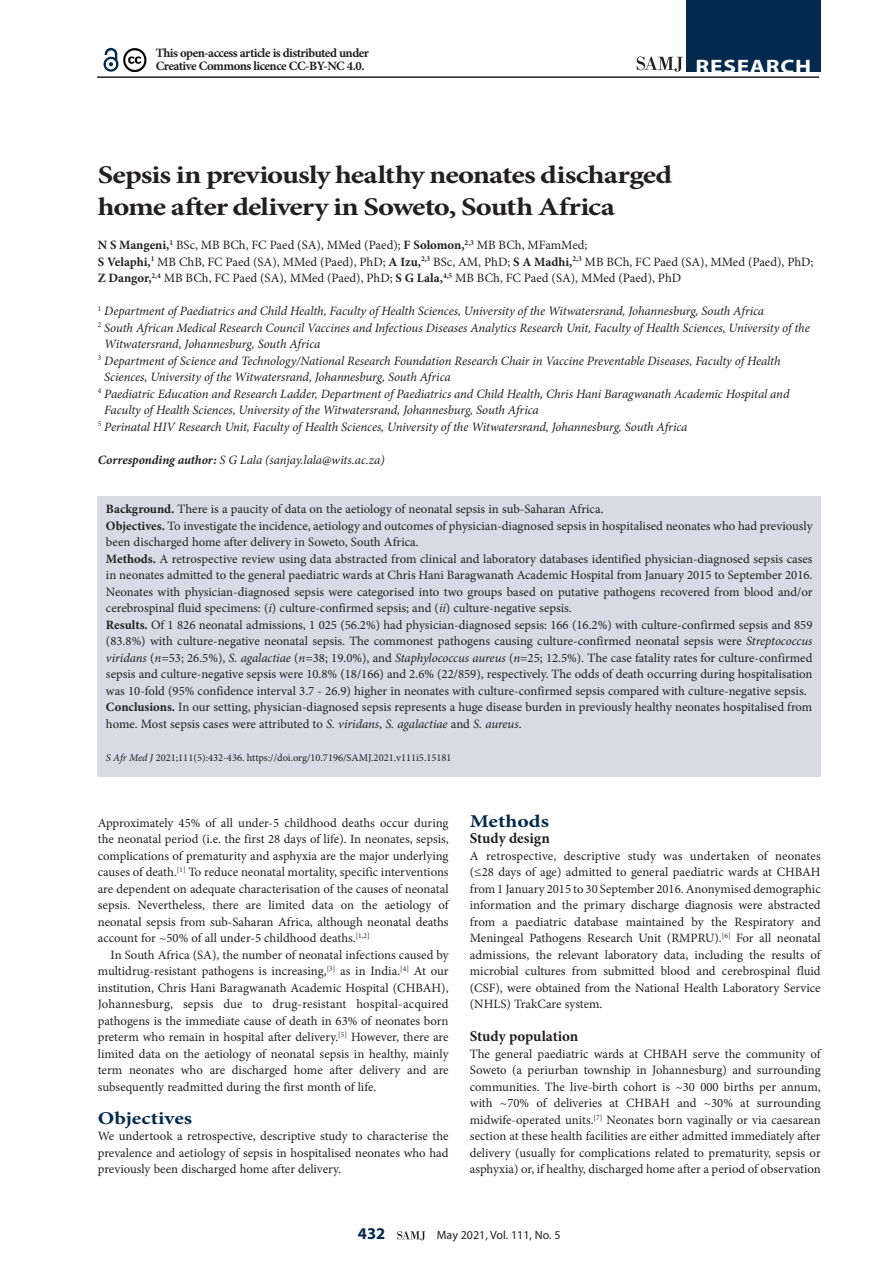
<style>
.page{position:relative;width:893px;height:1263px;background:#fff}
.page>*{position:absolute;margin:0;border:0;box-sizing:border-box;transform-origin:0 0}
.A_HEAD{font:700 25.5px/31.5px "Minion Pro";letter-spacing:-.03em;color:#231f20;scale:1.2 1}
.t1{font:700 19.5px "Myriad Pro";letter-spacing:.03em;color:#fff;scale:1.2 1}
.B_HEAD{font:700 18px "Minion Pro";color:#03294d;scale:1.2 1}
.t2{font:700 16.5px "Myriad Pro";color:#03294d}
.C_HEAD{font:700 15px "Minion Pro";color:#231f20}
.BODY_TEXT_1ST_PARAGR{font:12.75px/16.5px "Minion Pro";color:#231f20;text-align:justify}
.AUTHORS_DETAILS{font:italic 12.75px/16.5px "Minion Pro";letter-spacing:-.01em;color:#231f20}
.BODY_TEXT_INDENT{font:12.75px/16.5px "Minion Pro";color:#231f20;text-align:justify}
.AUTHORS_NAME{font:12.75px/16.5px "Minion Pro";color:#231f20}
.BODY_TEXT_1ST_PARAGR-2{font:700 12.75px/13.5px "Minion Pro";letter-spacing:-.04em;color:#231f20}
.CORRESPONDING_AUTHOR{font:italic 12.75px "Minion Pro";letter-spacing:-.005em;color:#231f20}
.t3{font:12px "Myriad Pro";color:#231f20}
.CITELINE{font:10.5px "Minion Pro";color:#231f20}
.s1{font-weight:700}
.s2{font-style:italic}
</style>
<div class="page">
<svg style="left:397px;top:1231px;width:28px;height:9px"></svg>
<hr style="left:97px;top:76px;width:722px;height:2px;background:#231f20">
<div style="left:686px;top:0;width:135px;height:72px;background:#03294d"></div>
<svg style="left:637px;top:57px;width:46px;height:15px"></svg>
<svg style="left:103px;top:47px;width:16px;height:25px"></svg>
<img style="left:123px;top:48px;width:24px;height:23px">
<div style="left:97px;top:497px;width:724px;height:280px;background:#d8dbe4"></div>
<p class="BODY_TEXT_1ST_PARAGR-2" style="left:156px;top:46px;width:215px">This open-access article is distributed under<br>Creative Commons licence CC-BY-NC 4.0.</p>
<h2 class="t1" style="left:696px;top:54px;width:98px">RESEARCH</h2>
<h1 class="A_HEAD" style="left:98px;top:159px;width:480px">Sepsis in previously healthy neonates discharged home after delivery in Soweto, South Africa</h1>
<p class="AUTHORS_NAME" style="left:98px;top:237px;width:717px"><span class="s1">N S Mangeni,</span><sup>1</sup> BSc, MB BCh, FC Paed (SA), MMed (Paed); <span class="s1">F Solomon,</span><sup>2,3</sup> MB BCh, MFamMed;<br><span class="s1">S Velaphi,</span><sup>1</sup> MB ChB, FC Paed (SA), MMed (Paed), PhD; <span class="s1">A Izu,</span><sup>2,3</sup> BSc, AM, PhD; <span class="s1">S A Madhi,</span><sup>2,3</sup> MB BCh, FC Paed (SA), MMed (Paed), PhD;<br><span class="s1">Z Dangor,</span><sup>2,4</sup> MB BCh, FC Paed (SA), MMed (Paed), PhD; <span class="s1">S G Lala,</span><sup>4,5</sup> MB BCh, FC Paed (SA), MMed (Paed), PhD</p>
<p class="AUTHORS_DETAILS" style="left:98px;top:303px;width:668px"><sup>1</sup> Department of Paediatrics and Child Health, Faculty of Health Sciences, University of the Witwatersrand, Johannesburg, South Africa</p>
<p class="AUTHORS_DETAILS" style="left:104px;top:319px;width:707px;text-indent:-6px"><sup>2</sup> South African Medical Research Council Vaccines and Infectious Diseases Analytics Research Unit, Faculty of Health Sciences, University of the<br>Witwatersrand, Johannesburg, South Africa</p>
<p class="AUTHORS_DETAILS" style="left:104px;top:352px;width:678px;text-indent:-6px"><sup>3</sup> Department of Science and Technology/National Research Foundation Research Chair in Vaccine Preventable Diseases, Faculty of Health<br>Sciences, University of the Witwatersrand, Johannesburg, South Africa</p>
<p class="AUTHORS_DETAILS" style="left:104px;top:385px;width:687px;text-indent:-6px"><sup>4</sup> Paediatric Education and Research Ladder, Department of Paediatrics and Child Health, Chris Hani Baragwanath Academic Hospital and<br>Faculty of Health Sciences, University of the Witwatersrand, Johannesburg, South Africa</p>
<p class="AUTHORS_DETAILS" style="left:98px;top:418px;width:591px"><sup>5</sup> Perinatal HIV Research Unit, Faculty of Health Sciences, University of the Witwatersrand, Johannesburg, South Africa</p>
<p class="CORRESPONDING_AUTHOR" style="left:98px;top:451px;width:288px"><span class="s1">Corresponding author:</span> S G Lala (sanjay.lala@wits.ac.za)</p>
<p class="BODY_TEXT_1ST_PARAGR" style="left:106px;top:501px;width:499px"><span class="s1">Background.</span> There is a paucity of data on the aetiology of neonatal sepsis in sub-Saharan Africa.</p>
<p class="BODY_TEXT_1ST_PARAGR" style="left:106px;top:517px;width:708px"><span class="s1">Objectives.</span> To investigate the incidence, aetiology and outcomes of physician-diagnosed sepsis in hospitalised neonates who had previously been discharged home after delivery in Soweto, South Africa.</p>
<p class="BODY_TEXT_1ST_PARAGR" style="left:106px;top:550px;width:708px"><span class="s1">Methods.</span> A retrospective review using data abstracted from clinical and laboratory databases identified physician-diagnosed sepsis cases in neonates admitted to the general paediatric wards at Chris Hani Baragwanath Academic Hospital from January 2015 to September 2016.<br>Neonates with physician-diagnosed sepsis were categorised into two groups based on putative pathogens recovered from blood and/or cerebrospinal fluid specimens: (<span class="s2">i</span>) culture-confirmed sepsis; and (<span class="s2">ii</span>) culture-negative sepsis.</p>
<p class="BODY_TEXT_1ST_PARAGR" style="left:106px;top:616px;width:708px"><span class="s1">Results.</span> Of 1 826 neonatal admissions, 1 025 (56.2%) had physician-diagnosed sepsis: 166 (16.2%) with culture-confirmed sepsis and 859 (83.8%) with culture-negative neonatal sepsis. The commonest pathogens causing culture-confirmed neonatal sepsis were <span class="s2">Streptococcus viridans</span> (<span class="s2">n</span>=53; 26.5%), <span class="s2">S. agalactiae</span> (<span class="s2">n</span>=38; 19.0%), and <span class="s2">Staphylococcus aureus</span> (<span class="s2">n</span>=25; 12.5%). The case fatality rates for culture-confirmed sepsis and culture-negative sepsis were 10.8% (18/166) and 2.6% (22/859), respectively. The odds of death occurring during hospitalisation was 10-fold (95% confidence interval 3.7 - 26.9) higher in neonates with culture-confirmed sepsis compared with culture-negative sepsis.</p>
<p class="BODY_TEXT_1ST_PARAGR" style="left:106px;top:699px;width:708px"><span class="s1">Conclusions.</span> In our setting, physician-diagnosed sepsis represents a huge disease burden in previously healthy neonates hospitalised from home. Most sepsis cases were attributed to <span class="s2">S. viridans</span>, <span class="s2">S. agalactiae</span> and <span class="s2">S. aureus</span>.</p>
<p class="CITELINE" style="left:106px;top:750px;width:347px"><span class="s2">S Afr Med J</span> 2021;111(5):432-436. https://doi.org/10.7196/SAMJ.2021.v111i5.15181</p>
<p class="BODY_TEXT_1ST_PARAGR" style="left:98px;top:814px;width:352px">Approximately 45% of all under-5 childhood deaths occur during the neonatal period (i.e. the first 28 days of life). In neonates, sepsis, complications of prematurity and asphyxia are the major underlying causes of death.<sup>[1]</sup> To reduce neonatal mortality, specific interventions are dependent on adequate characterisation of the causes of neonatal sepsis. Nevertheless, there are limited data on the aetiology of neonatal sepsis from sub-Saharan Africa, although neonatal deaths account for ~50% of all under-5 childhood deaths.<sup>[1,2]</sup></p>
<p class="BODY_TEXT_INDENT" style="left:98px;top:946px;width:352px;text-indent:13px">In South Africa (SA), the number of neonatal infections caused by multidrug-resistant pathogens is increasing,<sup>[3]</sup> as in India.<sup>[4]</sup> At our institution, Chris Hani Baragwanath Academic Hospital (CHBAH), Johannesburg, sepsis due to drug-resistant hospital-acquired pathogens is the immediate cause of death in 63% of neonates born preterm who remain in hospital after delivery.<sup>[5]</sup> However, there are limited data on the aetiology of neonatal sepsis in healthy, mainly term neonates who are discharged home after delivery and are subsequently readmitted during the first month of life.</p>
<h2 class="B_HEAD" style="left:98px;top:1105px;width:80px">Objectives</h2>
<p class="BODY_TEXT_1ST_PARAGR" style="left:98px;top:1128px;width:352px">We undertook a retrospective, descriptive study to characterise the prevalence and aetiology of sepsis in hospitalised neonates who had previously been discharged home after delivery.</p>
<h2 class="B_HEAD" style="left:470px;top:808px;width:67px">Methods</h2>
<h3 class="C_HEAD" style="left:470px;top:828px;width:82px">Study design</h3>
<p class="BODY_TEXT_1ST_PARAGR" style="left:470px;top:847px;width:352px">A retrospective, descriptive study was undertaken of neonates (≤28 days of age) admitted to general paediatric wards at CHBAH from 1 January 2015 to 30 September 2016. Anonymised demographic information and the primary discharge diagnosis were abstracted from a paediatric database maintained by the Respiratory and Meningeal Pathogens Research Unit (RMPRU).<sup>[6]</sup> For all neonatal admissions, the relevant laboratory data, including the results of microbial cultures from submitted blood and cerebrospinal fluid (CSF), were obtained from the National Health Laboratory Service (NHLS) TrakCare system.</p>
<h3 class="C_HEAD" style="left:470px;top:1026px;width:110px">Study population</h3>
<p class="BODY_TEXT_1ST_PARAGR" style="left:470px;top:1045px;width:352px">The general paediatric wards at CHBAH serve the community of Soweto (a periurban township in Johannesburg) and surrounding communities. The live-birth cohort is ~30 000 births per annum, with ~70% of deliveries at CHBAH and ~30% at surrounding midwife-operated units.<sup>[7]</sup> Neonates born vaginally or via caesarean section at these health facilities are either admitted immediately after delivery (usually for complications related to prematurity, sepsis or asphyxia) or, if healthy, discharged home after a period of observation</p>
<p class="t2" style="left:358px;top:1223px;width:29px">432</p>
<p class="t3" style="left:437px;top:1228px;width:125px">May 2021, Vol. 111, No. 5</p>
</div>
